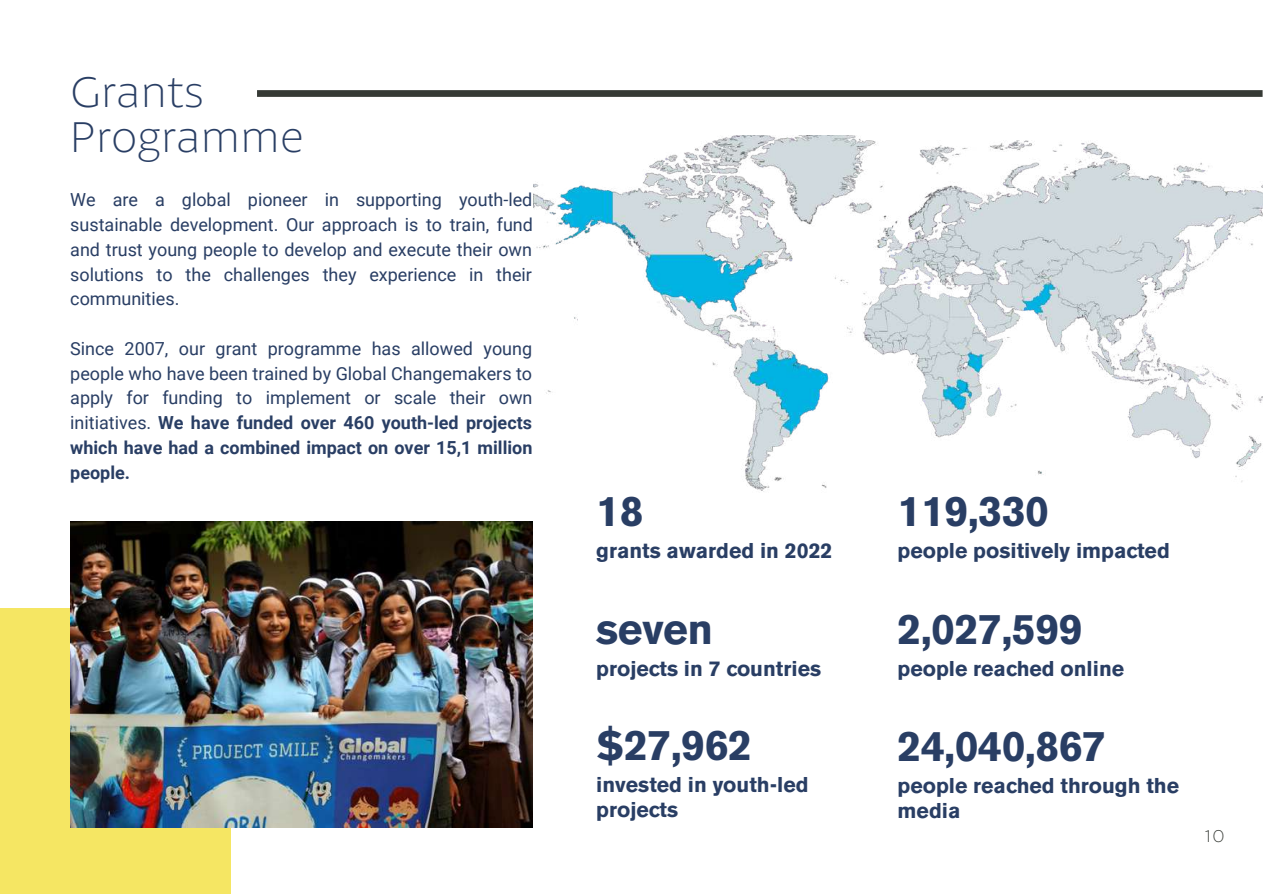
<style>
.page{position:relative;width:1263px;height:894px;background:#fff}
.page>*{position:absolute;margin:0;border:0;box-sizing:border-box;transform-origin:0 0}
.t1{font:100 45px/45px "Petala W01";letter-spacing:-.005em;color:#293e64}
.t2{font:700 42.45px "Akzidenz Grotesk BE";letter-spacing:-.01em;color:#293e64}
.t3{font:700 21.3px/24.8px "Akzidenz Grotesk BE";color:#293e64}
.t4{font:18px/24.8px "Roboto";color:#293e64;text-align:justify}
.t5{font:100 18px "Petala W01";color:#363a35}
.s1{font-weight:700}
</style>
<div class="page">
<div style="left:0;top:608px;width:231px;height:285px;background:#f5e663"></div>
<img style="left:70px;top:522px;width:463px;height:304px">
<div style="left:257px;top:90px;width:1005px;height:7px;background:#363a35"></div>
<img style="left:533px;top:136px;width:730px;height:356px">
<div style="left:578px;top:305px;width:68px;height:114px;background:#fff"></div>
<h1 class="t1" style="left:70px;top:69px;width:235px">Grants<br>Programme</h1>
<p class="t4" style="left:70px;top:188px;width:464px">We are a global pioneer in supporting youth-led sustainable development. Our approach is to train, fund and trust young people to develop and execute their own solutions to the challenges they experience in their communities.</p>
<p class="t4" style="left:70px;top:336px;width:464px">Since 2007, our grant programme has allowed young people who have been trained by Global Changemakers to apply for funding to implement or scale their own initiatives. <span class="s1">We have funded over 460 youth-led projects which have had a combined impact on over 15,1 million people.</span></p>
<h2 class="t2" style="left:596px;top:496px;width:49px">18</h2>
<p class="t3" style="left:596px;top:540px;width:238px">grants awarded in 2022</p>
<h2 class="t2" style="left:596px;top:613px;width:118px">seven</h2>
<p class="t3" style="left:596px;top:657px;width:226px">projects in 7 countries</p>
<h2 class="t2" style="left:596px;top:730px;width:157px">$27,962</h2>
<p class="t3" style="left:596px;top:774px;width:214px">invested in youth-led projects</p>
<h2 class="t2" style="left:898px;top:496px;width:153px">119,330</h2>
<p class="t3" style="left:898px;top:540px;width:274px">people positively impacted</p>
<h2 class="t2" style="left:898px;top:613px;width:187px">2,027,599</h2>
<p class="t3" style="left:898px;top:657px;width:228px">people reached online</p>
<h2 class="t2" style="left:898px;top:730px;width:210px">24,040,867</h2>
<p class="t3" style="left:898px;top:774px;width:283px">people reached through the media</p>
<p class="t5" style="left:1204px;top:824px;width:22px">10</p>
</div>
